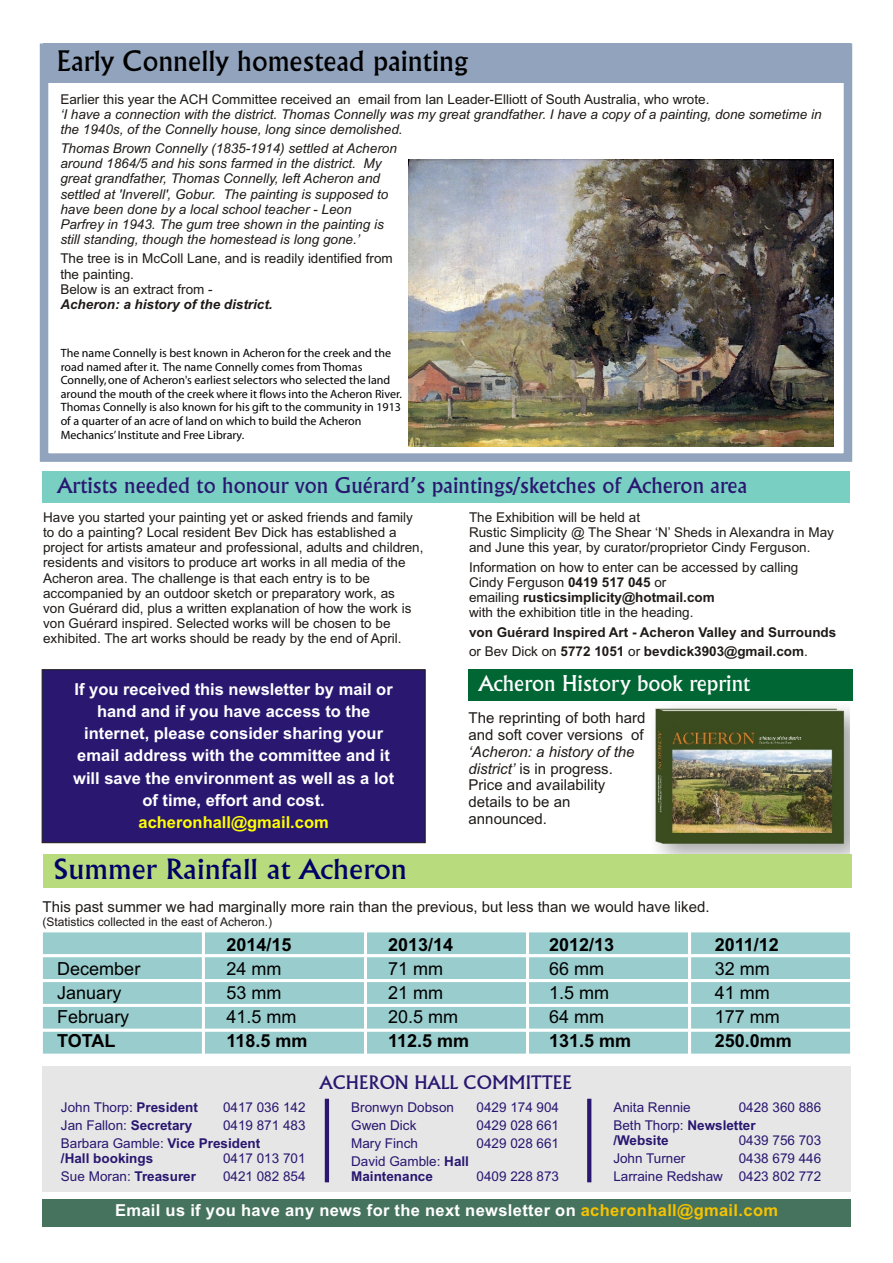
<style>
.page{position:relative;width:893px;height:1263px;background:#fff}
.page>*{position:absolute;margin:0;border:0;box-sizing:border-box;transform-origin:0 0}
.t1{font:27.3px "Flareserif 821 BT";color:#000}
.t2{font:27px "Flareserif 821 BT";color:#006;scale:1.09 1}
.t3{font:21px "Flareserif 821 BT";color:#291770}
.t4{font:21px "Flareserif 821 BT";color:#fff}
.t5{font:18px "Arial";color:#000}
.t6{font:700 18px "Arial";color:#000}
.t7{font:18px "Flareserif 821 BT";color:#291770}
.t8{font:700 16.5px/22px "Arial";color:#fff;text-align:center}
.t9{font:700 16.5px "Arial";letter-spacing:.02em;color:#fff}
.t10{font:700 16.5px "Arial";color:#ff0}
.t11{font:15px/16.8px "Arial";color:#1f1a17}
.t12{font:13.5px/15.1px "Arial";color:#1f1a17}
.t13{font:italic 13.5px/15.1px "Arial";color:#1f1a17}
.t14{font:13.5px "Arial";color:#291770}
.t15{font:700 13.5px "Arial";color:#1f1a17}
.t16{font:700 13.5px "Arial";color:#291770}
.t17{font:italic 700 13.5px "Arial";color:#1f1a17}
.t18{font:12px/13.6px "Myriad";color:#000}
.t19{font:12px "Arial";color:#1f1a17}
.s1{font-weight:700}
.s2{font-weight:400}
.s3{font-style:italic}
.s4{color:#f7c200}
</style>
<div class="page">
<svg style="left:43px;top:932px;width:808px;height:122px"></svg>
<div style="left:42px;top:1067px;width:808px;height:125px;background:#e6e6e6"></div>
<div style="left:42px;top:1199px;width:809px;height:27px;background:#45735e"></div>
<div style="left:42px;top:669px;width:383px;height:174px;background:#291770"></div>
<div style="left:40px;top:43px;width:812px;height:419px;border:9px solid #91a3bd"></div>
<div style="left:43px;top:43px;width:808px;height:39px;background:#91a3bd"></div>
<div style="left:43px;top:855px;width:808px;height:33px;background:#b8db7d"></div>
<img style="left:408px;top:160px;width:425px;height:287px">
<div style="left:43px;top:471px;width:807px;height:31px;background:#78cfc2"></div>
<img style="left:654px;top:706px;width:196px;height:147px">
<div style="left:468px;top:669px;width:384px;height:31px;background:#063"></div>
<hr style="left:325px;top:1099px;width:4px;height:83px;background:#291770">
<svg style="left:587px;top:1099px;width:4px;height:83px"></svg>
<h1 class="t1" style="left:57px;top:51px;width:412px">Early Connelly homestead painting</h1>
<p class="t12" style="left:60px;top:92px;width:651px">Earlier this year the ACH Committee received an email from Ian Leader-Elliott of South Australia, who wrote.</p>
<p class="t13" style="left:60px;top:108px;width:763px">‘I have a connection with the district. Thomas Connelly was my great grandfather. I have a copy of a painting, done sometime in the 1940s, of the Connelly house, long since demolished.</p>
<p class="t13" style="left:60px;top:142px;width:338px">Thomas Brown Connelly (1835-1914) settled at Acheron around 1864/5 and his sons farmed in the district. My great grandfather, Thomas Connelly, left Acheron and settled at 'Inverell', Gobur. The painting is supposed to have been done by a local school teacher - Leon Parfrey in 1943. The gum tree shown in the painting is still standing, though the homestead is long gone.’</p>
<p class="t12" style="left:60px;top:252px;width:334px">The tree is in McColl Lane, and is readily identified from the painting.<br>Below is an extract from -</p>
<p class="t17" style="left:60px;top:299px;width:214px">Acheron: a history of the district.</p>
<p class="t18" style="left:61px;top:347px;width:343px">The name Connelly is best known in Acheron for the creek and the road named after it. The name Connelly comes from Thomas Connelly, one of Acheron's earliest selectors who selected the land around the mouth of the creek where it flows into the Acheron River.<br>Thomas Connelly is also known for his gift to the community in 1913 of a quarter of an acre of land on which to build the Acheron Mechanics’ Institute and Free Library.</p>
<h3 class="t3" style="left:58px;top:477px;width:691px">Artists needed to honour von Guérard’s paintings/sketches of Acheron area</h3>
<p class="t12" style="left:43px;top:511px;width:371px">Have you started your painting yet or asked friends and family</p>
<p class="t12" style="left:469px;top:511px;width:173px">The Exhibition will be held at</p>
<p class="t12" style="left:43px;top:526px;width:355px">to do a painting? Local resident Bev Dick has established a</p>
<p class="t12" style="left:469px;top:526px;width:366px">Rustic Simplicity @ The Shear ‘N’ Sheds in Alexandra in May</p>
<p class="t12" style="left:43px;top:541px;width:382px">project for artists amateur and professional, adults and children,</p>
<p class="t12" style="left:469px;top:541px;width:343px">and June this year, by curator/proprietor Cindy Ferguson.</p>
<p class="t12" style="left:43px;top:556px;width:364px">residents and visitors to produce art works in all media of the</p>
<p class="t12" style="left:469px;top:561px;width:331px">Information on how to enter can be accessed by calling</p>
<p class="t12" style="left:43px;top:571px;width:328px">Acheron area. The challenge is that each entry is to be</p>
<p class="t12" style="left:469px;top:576px;width:199px">Cindy Ferguson <span class="s1">0419 517 045</span> or</p>
<p class="t12" style="left:43px;top:586px;width:353px">accompanied by an outdoor sketch or preparatory work, as</p>
<p class="t15" style="left:469px;top:592px;width:247px"><span class="s2">emailing</span> rusticsimplicity@hotmail.com</p>
<p class="t12" style="left:43px;top:602px;width:370px">von Guérard did, plus a written explanation of how the work is</p>
<p class="t12" style="left:469px;top:606px;width:226px">with the exhibition title in the heading.</p>
<p class="t12" style="left:43px;top:617px;width:349px">von Guérard inspired. Selected works will be chosen to be</p>
<p class="t15" style="left:469px;top:627px;width:369px">von Guérard Inspired Art - Acheron Valley and Surrounds</p>
<p class="t12" style="left:43px;top:632px;width:360px">exhibited. The art works should be ready by the end of April.</p>
<p class="t15" style="left:469px;top:647px;width:340px"><span class="s2">or Bev Dick on</span> 5772 1051 <span class="s2">or</span> bevdick3903@gmail.com<span class="s2">.</span></p>
<p class="t8" style="left:73px;top:680px;width:322px">If you received this newsletter by mail or hand and if you have access to the internet, please consider sharing your email address with the committee and it will save the environment as well as a lot of time, effort and cost.</p>
<p class="t10" style="left:138px;top:816px;width:192px">acheronhall@gmail.com</p>
<h3 class="t4" style="left:479px;top:675px;width:273px">Acheron History book reprint</h3>
<p class="t11" style="left:469px;top:711px;width:178px">The reprinting of both hard and soft cover versions of</p>
<p class="t11" style="left:469px;top:744px;width:167px"><span class="s3">‘Acheron: a history of the district’</span> is in progress.<br>Price and availability details to be an announced.</p>
<h2 class="t2" style="left:53px;top:858px;width:326px">Summer Rainfall at Acheron</h2>
<p class="t11" style="left:43px;top:900px;width:668px">This past summer we had marginally more rain than the previous, but less than we would have liked.</p>
<p class="t19" style="left:43px;top:917px;width:231px">(Statistics collected in the east of Acheron.)</p>
<h3 class="t6" style="left:226px;top:938px;width:67px">2014/15</h3>
<h3 class="t6" style="left:388px;top:938px;width:67px">2013/14</h3>
<h3 class="t6" style="left:549px;top:938px;width:67px">2012/13</h3>
<h3 class="t6" style="left:715px;top:938px;width:66px">2011/12</h3>
<h3 class="t5" style="left:57px;top:962px;width:85px">December</h3>
<h3 class="t5" style="left:226px;top:962px;width:57px">24 mm</h3>
<h3 class="t5" style="left:388px;top:962px;width:57px">71 mm</h3>
<h3 class="t5" style="left:549px;top:962px;width:57px">66 mm</h3>
<h3 class="t5" style="left:715px;top:962px;width:57px">32 mm</h3>
<h3 class="t5" style="left:57px;top:986px;width:66px">January</h3>
<h3 class="t5" style="left:226px;top:986px;width:57px">53 mm</h3>
<h3 class="t5" style="left:388px;top:986px;width:57px">21 mm</h3>
<h3 class="t5" style="left:549px;top:986px;width:62px">1.5 mm</h3>
<h3 class="t5" style="left:715px;top:986px;width:57px">41 mm</h3>
<h3 class="t5" style="left:57px;top:1010px;width:74px">February</h3>
<h3 class="t5" style="left:226px;top:1010px;width:72px">41.5 mm</h3>
<h3 class="t5" style="left:388px;top:1010px;width:72px">20.5 mm</h3>
<h3 class="t5" style="left:549px;top:1010px;width:57px">64 mm</h3>
<h3 class="t5" style="left:715px;top:1010px;width:67px">177 mm</h3>
<h3 class="t6" style="left:57px;top:1034px;width:60px">TOTAL</h3>
<h3 class="t6" style="left:226px;top:1034px;width:83px">118.5 mm</h3>
<h3 class="t6" style="left:388px;top:1034px;width:83px">112.5 mm</h3>
<h3 class="t6" style="left:549px;top:1034px;width:84px">131.5 mm</h3>
<h3 class="t6" style="left:715px;top:1034px;width:79px">250.0mm</h3>
<h3 class="t7" style="left:320px;top:1075px;width:254px">ACHERON HALL COMMITTEE</h3>
<p class="t14" style="left:61px;top:1102px;width:139px">John Thorp: <span class="s1">President</span></p>
<p class="t14" style="left:223px;top:1102px;width:84px">0417 036 142</p>
<p class="t14" style="left:351px;top:1102px;width:104px">Bronwyn Dobson</p>
<p class="t14" style="left:477px;top:1102px;width:84px">0429 174 904</p>
<p class="t14" style="left:613px;top:1102px;width:79px">Anita Rennie</p>
<p class="t14" style="left:739px;top:1102px;width:84px">0428 360 886</p>
<p class="t14" style="left:61px;top:1120px;width:133px">Jan Fallon: <span class="s1">Secretary</span></p>
<p class="t14" style="left:223px;top:1120px;width:84px">0419 871 483</p>
<p class="t14" style="left:351px;top:1120px;width:67px">Gwen Dick</p>
<p class="t14" style="left:477px;top:1120px;width:84px">0429 028 661</p>
<p class="t14" style="left:613px;top:1120px;width:144px">Beth Thorp: <span class="s1">Newsletter</span></p>
<p class="t14" style="left:61px;top:1138px;width:201px">Barbara Gamble: <span class="s1">Vice President</span></p>
<p class="t14" style="left:351px;top:1138px;width:68px">Mary Finch</p>
<p class="t14" style="left:477px;top:1138px;width:84px">0429 028 661</p>
<p class="t16" style="left:613px;top:1135px;width:57px">/Website</p>
<p class="t14" style="left:739px;top:1135px;width:84px">0439 756 703</p>
<p class="t16" style="left:61px;top:1153px;width:94px">/Hall bookings</p>
<p class="t14" style="left:223px;top:1153px;width:84px">0417 013 701</p>
<p class="t14" style="left:351px;top:1156px;width:119px">David Gamble: <span class="s1">Hall</span></p>
<p class="t14" style="left:613px;top:1153px;width:74px">John Turner</p>
<p class="t14" style="left:739px;top:1153px;width:84px">0438 679 446</p>
<p class="t14" style="left:61px;top:1171px;width:137px">Sue Moran: <span class="s1">Treasurer</span></p>
<p class="t14" style="left:223px;top:1171px;width:84px">0421 082 854</p>
<p class="t16" style="left:351px;top:1171px;width:83px">Maintenance</p>
<p class="t14" style="left:477px;top:1171px;width:84px">0409 228 873</p>
<p class="t14" style="left:613px;top:1171px;width:209px">Larraine Redshaw 0423 802 772</p>
<p class="t9" style="left:115px;top:1204px;width:665px">Email us if you have any news for the next newsletter on <span class="s4">acheronhall@gmail.com</span></p>
</div>
